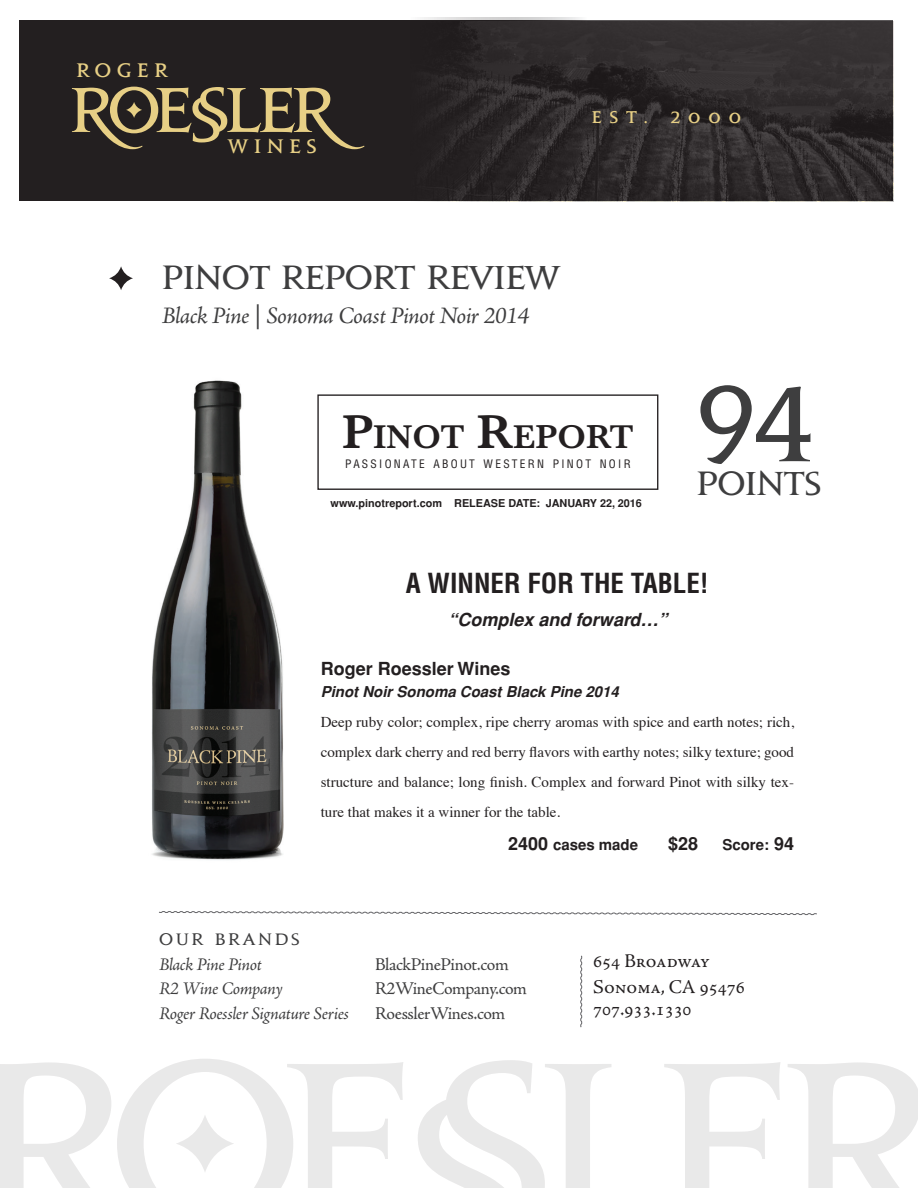
<style>
.page{position:relative;width:918px;height:1188px;background:#fff}
.page>*{position:absolute;margin:0;border:0;box-sizing:border-box;transform-origin:0 0}
.t1{font:700 96px "Jupiter";color:#3e3e3f}
.t2{font:600 34.2px "Baskerville";color:#231f20}
.t3{font:700 30px "Jupiter";letter-spacing:-.02em;color:#3e3e3f}
.t4{font:700 condensed 27px "Helvetica";color:#231f20}
.t5{font:italic 24px "Adobe Jenson Pro";letter-spacing:-.025em;color:#3e3e3f}
.t6{font:700 20.7px "Jupiter Small Caps";letter-spacing:.26em;color:#e7cf85}
.t7{font:19.5px/25.5px "Adobe Jenson Pro";color:#231f20}
.t8{font:italic 18px "Adobe Jenson Pro";letter-spacing:-.025em;color:#3e3e3f}
.t9{font:18px "Adobe Jenson Pro";letter-spacing:-.025em;color:#3e3e3f}
.t10{font:700 18px "Helvetica";color:#231f20}
.t11{font:italic 700 18px "Helvetica";color:#231f20}
.t12{font:700 18px "Jupiter Small Caps";letter-spacing:.44em;color:#e7cf85}
.t13{font:15px/30px "Times";color:#231f20;text-align:justify}
.t14{font:italic 700 15px "Helvetica";color:#231f20}
.t15{font:700 15px "Helvetica";color:#231f20}
.t16{font:700 15px "Jupiter";letter-spacing:.18em;color:#3e3e3f}
.t17{font:condensed 11.4px "Helvetica";letter-spacing:.2em;color:#231f20}
.t18{font:700 10.8px "Helvetica";color:#231f20}
.s1{font-size:48.9px}
.s2{font-size:18px}
</style>
<div class="page">
<img style="left:152px;top:380px;width:132px;height:480px">
<div style="left:19px;top:21px;width:874px;height:180px;background:#231f20"></div>
<img style="left:434px;top:21px;width:459px;height:180px">
<svg style="left:72px;top:87px;width:292px;height:62px"></svg>
<svg style="left:126px;top:102px;width:16px;height:16px"></svg>
<svg style="left:109px;top:266px;width:24px;height:24px"></svg>
<svg style="left:0;top:1059px;width:918px;height:129px"></svg>
<div style="left:176px;top:1114px;width:58px;height:59px;background:linear-gradient(to right,#f6f6f6,#f7f7f7);border-radius:50%"></div>
<svg style="left:159px;top:911px;width:658px;height:4px"></svg>
<svg style="left:580px;top:955px;width:3px;height:73px"></svg>
<div style="left:317px;top:394px;width:341px;height:96px;border:1px solid #231f20"></div>
<h3 class="t6" style="left:76px;top:55px;width:93px">ROGER</h3>
<h3 class="t6" style="left:228px;top:131px;width:91px">WINES</h3>
<p class="t12" style="left:591px;top:104px;width:58px">EST.</p>
<p class="t12" style="left:671px;top:104px;width:72px">2000</p>
<h3 class="t3" style="left:162px;top:257px;width:400px">PINOT REPORT REVIEW</h3>
<h3 class="t5" style="left:162px;top:302px;width:369px">Black Pine | Sonoma Coast Pinot Noir 2014</h3>
<h2 class="t2" style="left:342px;top:413px;width:293px"><span class="s1">P</span>INOT <span class="s1">R</span>EPORT</h2>
<p class="t17" style="left:345px;top:456px;width:287px">PASSIONATE ABOUT WESTERN PINOT NOIR</p>
<p class="t18" style="left:331px;top:497px;width:313px">www.pinotreport.com RELEASE DATE: JANUARY 22, 2016</p>
<h1 class="t1" style="left:697px;top:357px;width:118px">94</h1>
<h3 class="t3" style="left:697px;top:462px;width:127px">POINTS</h3>
<h3 class="t4" style="left:406px;top:566px;width:305px">A WINNER FOR THE TABLE!</h3>
<p class="t11" style="left:449px;top:609px;width:221px">“Complex and forward…”</p>
<p class="t10" style="left:321px;top:659px;width:191px">Roger Roessler Wines</p>
<p class="t14" style="left:321px;top:682px;width:300px">Pinot Noir Sonoma Coast Black Pine 2014</p>
<p class="t13" style="left:321px;top:705px;width:475px">Deep ruby color; complex, ripe cherry aromas with spice and earth notes; rich, complex dark cherry and red berry flavors with earthy notes; silky texture; good structure and balance; long finish. Complex and forward Pinot with silky tex&shy;ture that makes it a winner for the table.</p>
<p class="t15" style="left:508px;top:836px;width:132px"><span class="s2">2400</span> cases made</p>
<p class="t10" style="left:668px;top:833px;width:32px">$28</p>
<p class="t15" style="left:722px;top:836px;width:73px">Score: <span class="s2">94</span></p>
<p class="t16" style="left:159px;top:929px;width:142px">OUR BRANDS</p>
<p class="t8" style="left:159px;top:954px;width:104px">Black Pine Pinot</p>
<p class="t9" style="left:375px;top:954px;width:135px">BlackPinePinot.com</p>
<p class="t8" style="left:159px;top:978px;width:125px">R2 Wine Company</p>
<p class="t9" style="left:375px;top:978px;width:153px">R2WineCompany.com</p>
<p class="t8" style="left:159px;top:1003px;width:192px">Roger Roessler Signature Series</p>
<p class="t9" style="left:375px;top:1003px;width:132px">RoesslerWines.com</p>
<h3 class="t7" style="left:593px;top:949px;width:153px">654 Broadway<br>Sonoma, CA 95476</h3>
<h3 class="t7" style="left:593px;top:997px;width:100px">707.933.1330</h3>
</div>
